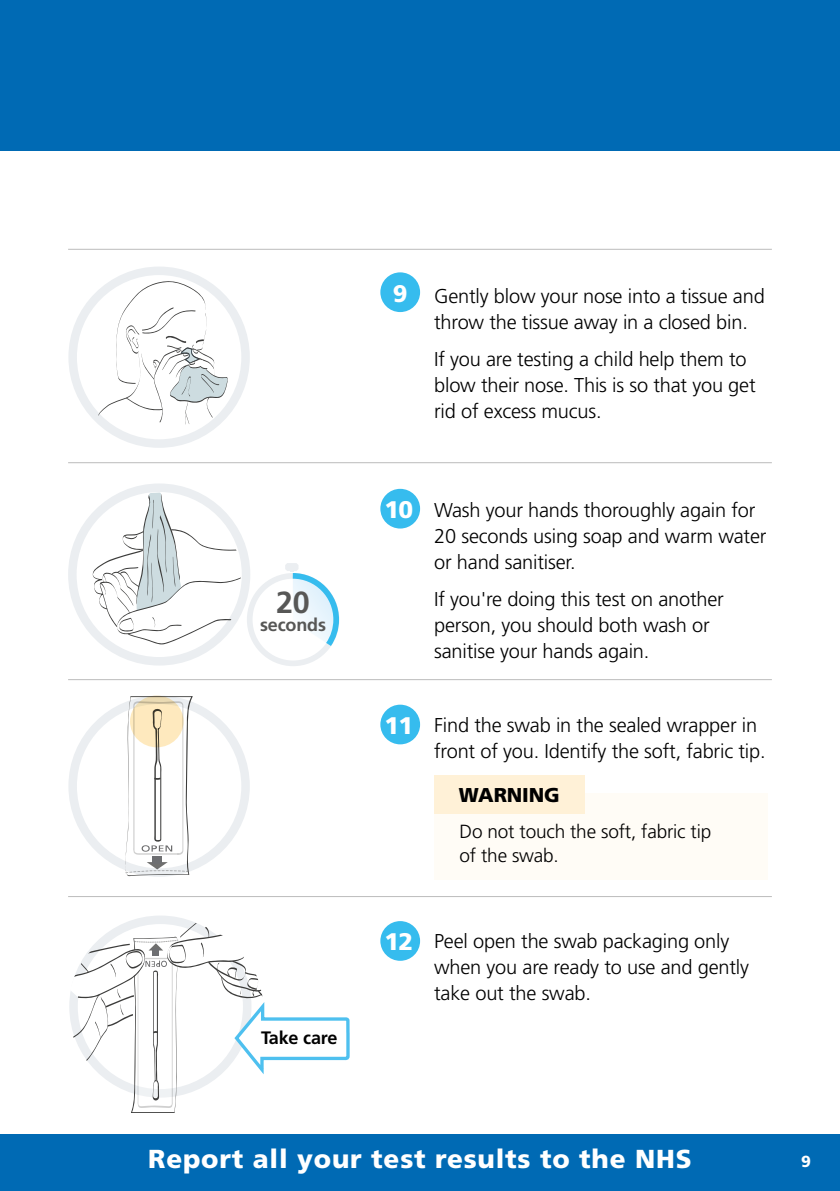
<style>
.page{position:relative;width:840px;height:1191px;background:#fff}
.page>*{position:absolute;margin:0;border:0;box-sizing:border-box;transform-origin:0 0}
.t1{font:700 30.4px "Frutiger LT Std";color:#575756}
.t2{font:900 26px "Frutiger LT Std";letter-spacing:.03em;color:#fff}
.t3{font:300 20px/26px "Frutiger LT Std";letter-spacing:-.01em;color:#000}
.t4{font:900 20px "Frutiger LT Std";letter-spacing:-.01em;color:#000}
.t5{font:300 19px/24px "Frutiger LT Std";letter-spacing:-.01em;color:#000}
.t6{font:700 18px "Frutiger LT Std";letter-spacing:-.01em;color:#000}
.t7{font:700 18px "Frutiger LT Std";letter-spacing:-.01em;color:#575756}
.t8{font:900 16px "Frutiger LT Std";color:#fff}
.s1{font-weight:900;font-size:24px;color:#fff}
</style>
<div class="page">
<div style="left:0;top:1134px;width:839px;height:57px;background:#006ab4"></div>
<div style="left:381px;top:922px;width:38px;height:38px;background:#36bcee;border-radius:50%"></div>
<div style="left:380px;top:921px;width:40px;height:39px;border:2px solid #36bcee;border-radius:50%"></div>
<div style="left:381px;top:490px;width:38px;height:37px;background:#36bcee;border-radius:50%"></div>
<div style="left:380px;top:489px;width:40px;height:39px;border:2px solid #36bcee;border-radius:50%"></div>
<div style="left:381px;top:705px;width:38px;height:38px;background:#36bcee;border-radius:50%"></div>
<div style="left:380px;top:704px;width:40px;height:40px;border:2px solid #36bcee;border-radius:50%"></div>
<div style="left:381px;top:273px;width:38px;height:38px;background:#36bcee;border-radius:50%"></div>
<div style="left:380px;top:272px;width:40px;height:40px;border:2px solid #36bcee;border-radius:50%"></div>
<div style="left:68px;top:266px;width:182px;height:182px;border:9px solid #ebeef1;border-radius:50%"></div>
<div style="left:68px;top:695px;width:182px;height:181px;border:9px solid #ebeef1;border-radius:50%"></div>
<div style="left:68px;top:483px;width:182px;height:182px;border:9px solid #ebeef1;border-radius:50%"></div>
<div style="left:434px;top:793px;width:333px;height:86px;background:#fffcf6"></div>
<div style="left:247px;top:573px;width:92px;height:93px;border:6px solid #ebeef1;border-radius:50%"></div>
<div style="left:0;top:0;width:839px;height:150px;background:#006ab4"></div>
<svg style="left:97px;top:280px;width:131px;height:145px"></svg>
<svg style="left:92px;top:492px;width:148px;height:152px"></svg>
<svg style="left:125px;top:696px;width:68px;height:180px"></svg>
<div style="left:153px;top:856px;width:9px;height:8px;background:#6d6e71"></div>
<svg style="left:130px;top:695px;width:53px;height:52px;background:#efdcb3"></svg>
<svg style="left:69px;top:918px;width:281px;height:178px"></svg>
<svg style="left:285px;top:563px;width:55px;height:89px"></svg>
<div style="left:434px;top:775px;width:150px;height:38px;background:#fff1d7"></div>
<hr style="left:68px;top:896px;width:703px;height:1px;background:#bcbcbc">
<hr style="left:68px;top:679px;width:703px;height:1px;background:#bcbcbc">
<hr style="left:68px;top:462px;width:703px;height:1px;background:#bcbcbc">
<hr style="left:68px;top:249px;width:703px;height:1px;background:#bcbcbc">
<h1 class="t1" style="left:276px;top:585px;width:35px">20</h1>
<p class="t7" style="left:260px;top:614px;width:67px">seconds</p>
<p class="t6" style="left:261px;top:1027px;width:78px">Take care</p>
<p class="t3" style="left:434px;top:283px;width:332px;text-indent:-41px"><span class="s1">9</span> Gently blow your nose into a tissue and throw the tissue away in a closed bin.</p>
<p class="t3" style="left:434px;top:346px;width:323px">If you are testing a child help them to blow their nose. This is so that you get rid of excess mucus.</p>
<p class="t3" style="left:434px;top:497px;width:333px;text-indent:-50px"><span class="s1">10</span> Wash your hands thoroughly again for<br>20 seconds using soap and warm water or hand sanitiser.</p>
<p class="t3" style="left:434px;top:586px;width:291px">If you're doing this test on another person, you should both wash or sanitise your hands again.</p>
<p class="t3" style="left:434px;top:713px;width:333px;text-indent:-50px"><span class="s1">11</span> Find the swab in the sealed wrapper in front of you. Identify the soft, fabric tip.</p>
<p class="t4" style="left:458px;top:782px;width:102px">WARNING</p>
<p class="t5" style="left:459px;top:820px;width:253px">Do not touch the soft, fabric tip of the swab.</p>
<p class="t3" style="left:434px;top:928px;width:316px;text-indent:-50px"><span class="s1">12</span> Peel open the swab packaging only when you are ready to use and gently take out the swab.</p>
<h2 class="t2" style="left:148px;top:1142px;width:544px">Report all your test results to the NHS</h2>
<p class="t8" style="left:800px;top:1151px;width:11px">9</p>
</div>
